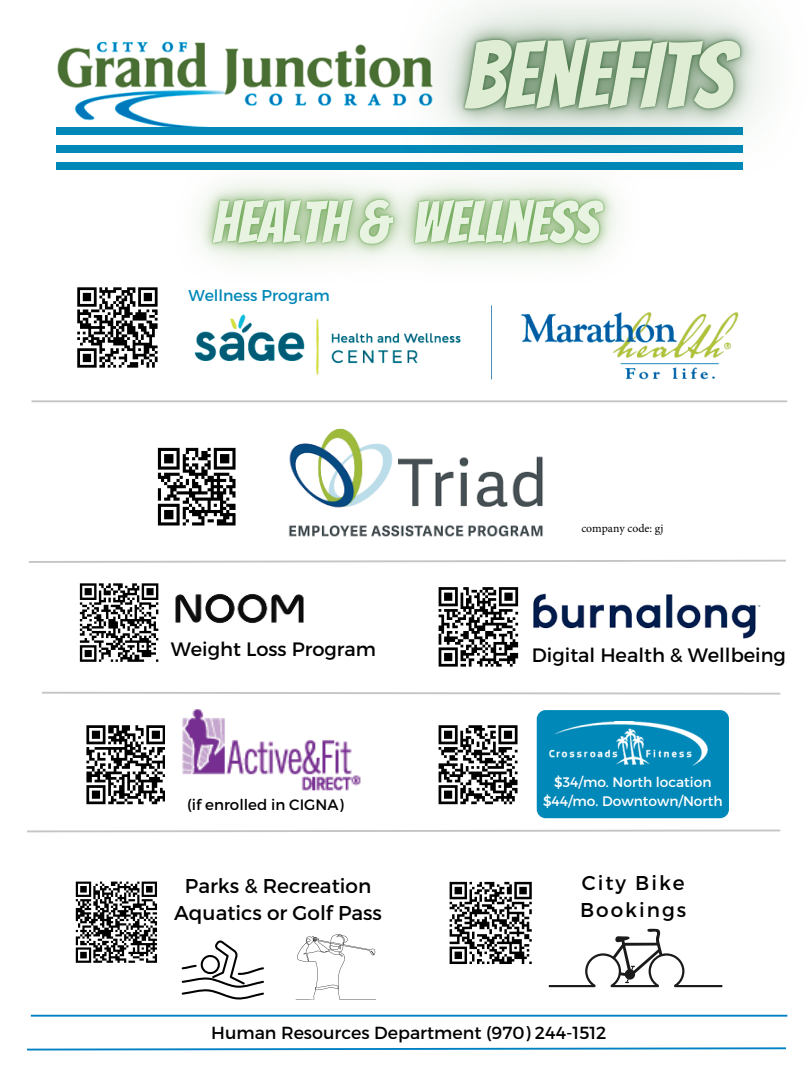
<style>
.page{position:relative;width:810px;height:1080px;background:#fff}
.page>*{position:absolute;margin:0;border:0;box-sizing:border-box;transform-origin:0 0}
.t1{font:20px "Montserrat";color:#000}
.t2{font:20px/26.8px "Montserrat";letter-spacing:.1em;color:#000}
.t3{font:19.38px "Montserrat";color:#000}
.t4{font:17.5px "Montserrat";color:#000}
.t5{font:15.69px "Montserrat";color:#0088b8}
.t6{font:15px "Montserrat";color:#000}
.t7{font:13.75px "Montserrat";color:#fff}
.t8{font:11.69px "Minion Pro";color:#000}
</style>
<div class="page">
<svg style="left:86px;top:725px;width:79px;height:80px"></svg>
<img style="left:182px;top:709px;width:179px;height:82px">
<svg style="left:438px;top:587px;width:81px;height:80px"></svg>
<img style="left:175px;top:593px;width:129px;height:31px">
<svg style="left:79px;top:583px;width:80px;height:79px"></svg>
<img style="left:56px;top:41px;width:291px;height:94px">
<img style="left:194px;top:311px;width:545px;height:69px">
<svg style="left:75px;top:881px;width:82px;height:82px"></svg>
<svg style="left:158px;top:448px;width:78px;height:78px"></svg>
<svg style="left:192px;top:522px;width:12px;height:4px"></svg>
<svg style="left:217px;top:522px;width:19px;height:4px"></svg>
<svg style="left:182px;top:940px;width:82px;height:60px"></svg>
<svg style="left:296px;top:934px;width:80px;height:66px"></svg>
<div style="left:56px;top:127px;width:686px;height:7px;background:#0088b8"></div>
<div style="left:56px;top:145px;width:686px;height:7px;background:#0088b8"></div>
<div style="left:56px;top:163px;width:686px;height:7px;background:#0088b8"></div>
<svg style="left:549px;top:929px;width:173px;height:58px"></svg>
<svg style="left:42px;top:691px;width:739px;height:4px"></svg>
<hr style="left:32px;top:400px;width:755px;height:2px;background:#c5c5c5">
<svg style="left:28px;top:559px;width:758px;height:4px"></svg>
<svg style="left:27px;top:1047px;width:759px;height:4px"></svg>
<svg style="left:27px;top:829px;width:754px;height:4px"></svg>
<hr style="left:31px;top:1015px;width:756px;height:2px;background:#0081c4">
<svg style="left:438px;top:725px;width:80px;height:80px"></svg>
<div style="left:537px;top:710px;width:192px;height:108px;background:#0088b8;border-radius:9px"></div>
<img style="left:550px;top:721px;width:157px;height:44px">
<img style="left:288px;top:428px;width:255px;height:109px">
<img style="left:533px;top:593px;width:228px;height:46px">
<img style="left:347px;top:0;width:421px;height:170px">
<img style="left:138px;top:119px;width:539px;height:208px">
<div style="left:72px;top:282px;width:91px;height:91px;background:#fff"></div>
<svg style="left:77px;top:287px;width:81px;height:81px"></svg>
<svg style="left:449px;top:881px;width:83px;height:83px"></svg>
<p class="t5" style="left:188px;top:285px;width:143px">Wellness Program</p>
<p class="t8" style="left:581px;top:521px;width:84px">company code: gj</p>
<p class="t3" style="left:171px;top:636px;width:207px">Weight Loss Program</p>
<p class="t3" style="left:532px;top:643px;width:256px">Digital Health &amp; Wellbeing</p>
<p class="t6" style="left:187px;top:795px;width:158px">(if enrolled in CIGNA)</p>
<p class="t1" style="left:185px;top:873px;width:188px">Parks &amp; Recreation</p>
<p class="t1" style="left:174px;top:900px;width:209px">Aquatics or Golf Pass</p>
<p class="t7" style="left:554px;top:773px;width:159px">$34/mo. North location</p>
<p class="t7" style="left:543px;top:792px;width:181px">$44/mo. Downtown/North</p>
<p class="t2" style="left:580px;top:868px;width:108px">City Bike<br>Bookings</p>
<p class="t4" style="left:211px;top:1021px;width:397px">Human Resources Department (970) 244-1512</p>
</div>
